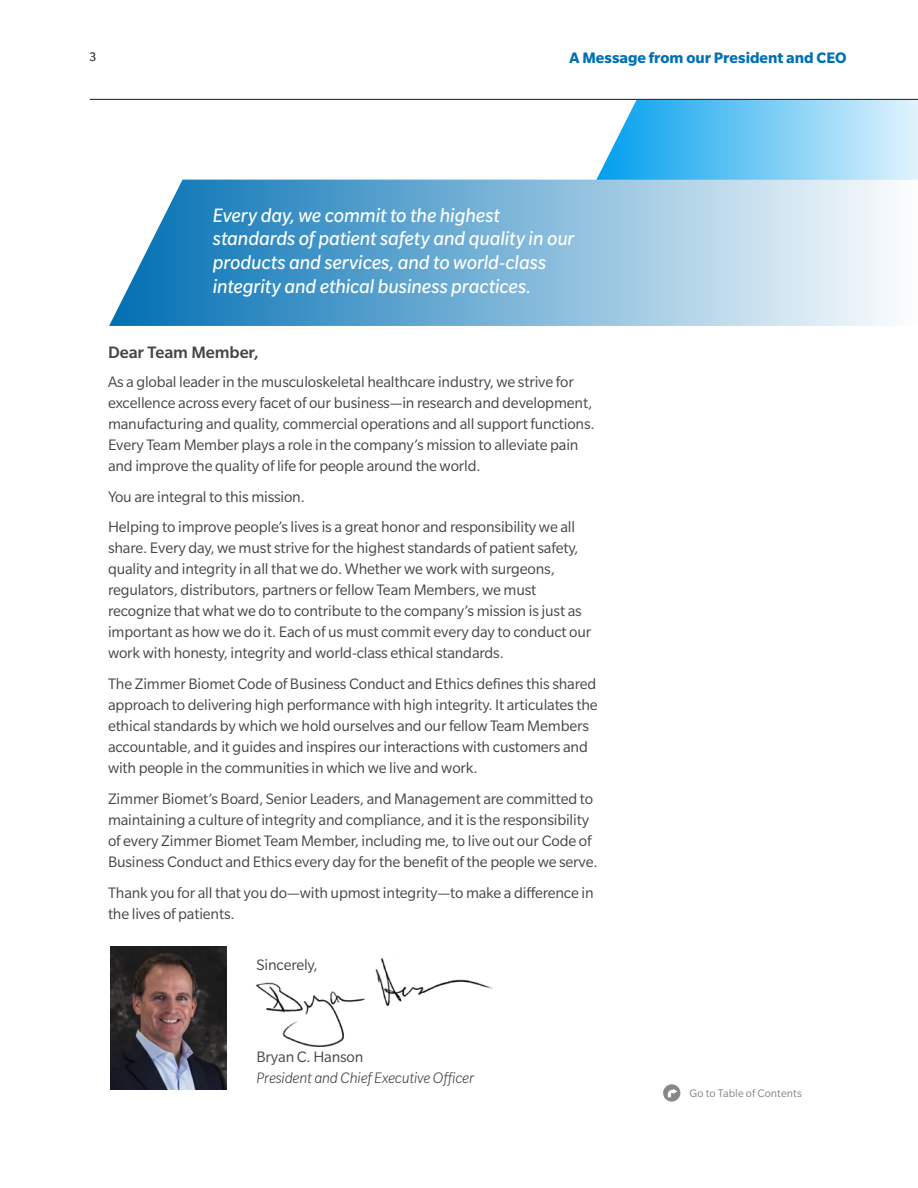
<style>
.page{position:relative;width:918px;height:1188px;background:#fff}
.page>*{position:absolute;margin:0;border:0;box-sizing:border-box;transform-origin:0 0}
.t1{font:italic 21.15px/23.7px "Slate Pro";letter-spacing:-.005em;color:#fff}
.t2{font:500 18px "Slate Pro";letter-spacing:-.005em;color:#464749}
.t3{font:16.5px/21px "Slate Pro";letter-spacing:-.01em;color:#464749}
.t4{font:italic 300 16.5px "Slate Pro";letter-spacing:-.01em;color:#464749}
.t5{font:700 16.5px "Slate Pro";color:#0070b4}
.t6{font:13.5px "Slate Pro";color:#464749}
.t7{font:12px "Slate Pro";letter-spacing:.005em;color:#85878a}
</style>
<div class="page">
<hr style="left:90px;top:99px;width:828px;height:1px;background:#1a1818">
<svg style="left:596px;top:100px;width:322px;height:80px;background:#80cef6"></svg>
<div style="left:663px;top:1084px;width:17px;height:18px;background:#85878a;border-radius:50%"></div>
<svg style="left:668px;top:1089px;width:9px;height:8px"></svg>
<svg style="left:109px;top:180px;width:781px;height:146px;background:#85bada"></svg>
<img style="left:256px;top:958px;width:237px;height:90px">
<img style="left:111px;top:947px;width:116px;height:142px">
<p class="t6" style="left:90px;top:49px;width:8px">3</p>
<p class="t5" style="left:570px;top:48px;width:279px">A Message from our President and CEO</p>
<p class="t1" style="left:213px;top:203px;width:363px">Every day, we commit to the highest standards of patient safety and quality in our products and services, and to world-class integrity and ethical business practices.</p>
<p class="t2" style="left:108px;top:342px;width:152px">Dear Team Member,</p>
<p class="t3" style="left:108px;top:371px;width:488px">As a global leader in the musculoskeletal healthcare industry, we strive for excellence across every facet of our business—in research and development, manufacturing and quality, commercial operations and all support functions.<br>Every Team Member plays a role in the company’s mission to alleviate pain and improve the quality of life for people around the world.</p>
<p class="t3" style="left:108px;top:481px;width:469px;line-height:30.8px">You are integral to this mission.<br>Helping to improve people’s lives is a great honor and responsibility we all</p>
<p class="t3" style="left:108px;top:537px;width:485px">share. Every day, we must strive for the highest standards of patient safety, quality and integrity in all that we do. Whether we work with surgeons, regulators, distributors, partners or fellow Team Members, we must recognize that what we do to contribute to the company’s mission is just as important as how we do it. Each of us must commit every day to conduct our work with honesty, integrity and world-class ethical standards.</p>
<p class="t3" style="left:108px;top:673px;width:491px">The Zimmer Biomet Code of Business Conduct and Ethics defines this shared approach to delivering high performance with high integrity. It articulates the ethical standards by which we hold ourselves and our fellow Team Members accountable, and it guides and inspires our interactions with customers and with people in the communities in which we live and work.</p>
<p class="t3" style="left:108px;top:788px;width:491px">Zimmer Biomet’s Board, Senior Leaders, and Management are committed to maintaining a culture of integrity and compliance, and it is the responsibility of every Zimmer Biomet Team Member, including me, to live out our Code of Business Conduct and Ethics every day for the benefit of the people we serve.</p>
<p class="t3" style="left:108px;top:882px;width:487px">Thank you for all that you do—with upmost integrity—to make a difference in the lives of patients.</p>
<p class="t3" style="left:256px;top:954px;width:63px">Sincerely,</p>
<p class="t3" style="left:256px;top:1047px;width:109px">Bryan C. Hanson</p>
<p class="t4" style="left:256px;top:1069px;width:219px">President and Chief Executive Officer</p>
<p class="t7" style="left:690px;top:1087px;width:114px">Go to Table of Contents</p>
</div>
